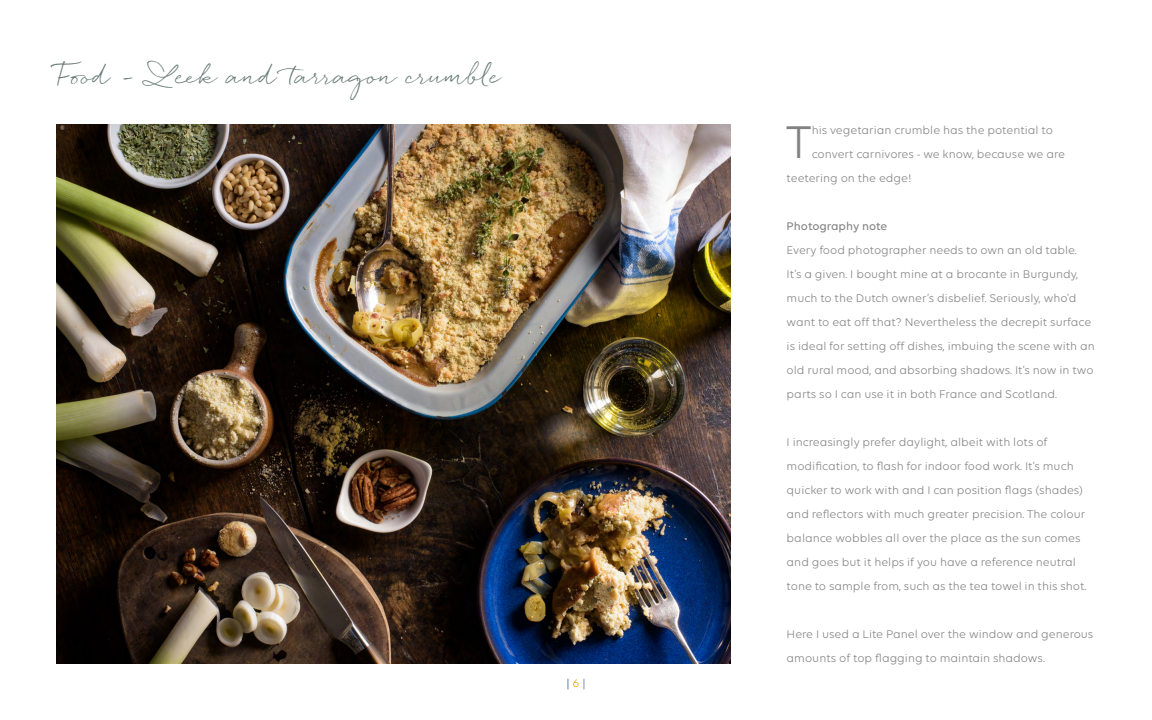
<style>
.page{position:relative;width:1152px;height:720px;background:#fff}
.page>*{position:absolute;margin:0;border:0;box-sizing:border-box;transform-origin:0 0}
.t1{font:49.44px "Volte";color:#828282}
.t2{font:24px "Quickpen";color:#697c78}
.t3{font:12px/24px "Volte";color:#828282}
.t4{font:500 12px "Volte";color:#828282}
.t5{font:12px "Volte";color:#36547a}
.s1{color:#f90}
.s2{color:#5a6e91}
</style>
<div class="page">
<img style="left:56px;top:125px;width:675px;height:539px">
<h2 class="t2" style="left:56px;top:62px;width:447px">Food - Leek and tarragon crumble</h2>
<p class="t5" style="left:566px;top:677px;width:21px">| <span class="s1">6</span> <span class="s2">|</span></p>
<h1 class="t1" style="left:786px;top:113px;width:27px">T</h1>
<p class="t3" style="left:812px;top:117px;width:243px">his vegetarian crumble has the potential to</p>
<p class="t3" style="left:812px;top:141px;width:255px">convert carnivores - we know, because we are</p>
<p class="t3" style="left:787px;top:165px;width:126px">teetering on the edge!</p>
<p class="t4" style="left:787px;top:219px;width:102px">Photography note</p>
<p class="t3" style="left:787px;top:237px;width:310px">Every food photographer needs to own an old table.<br>It’s a given. I bought mine at a brocante in Burgundy, much to the Dutch owner’s disbelief. Seriously, who’d want to eat off that? Nevertheless the decrepit surface is ideal for setting off dishes, imbuing the scene with an old rural mood, and absorbing shadows. It’s now in two parts so I can use it in both France and Scotland.</p>
<p class="t3" style="left:787px;top:429px;width:301px">I increasingly prefer daylight, albeit with lots of modification, to flash for indoor food work. It’s much quicker to work with and I can position flags (shades) and reflectors with much greater precision. The colour balance wobbles all over the place as the sun comes and goes but it helps if you have a reference neutral tone to sample from, such as the tea towel in this shot.</p>
<p class="t3" style="left:787px;top:621px;width:308px">Here I used a Lite Panel over the window and generous amounts of top flagging to maintain shadows.</p>
</div>
